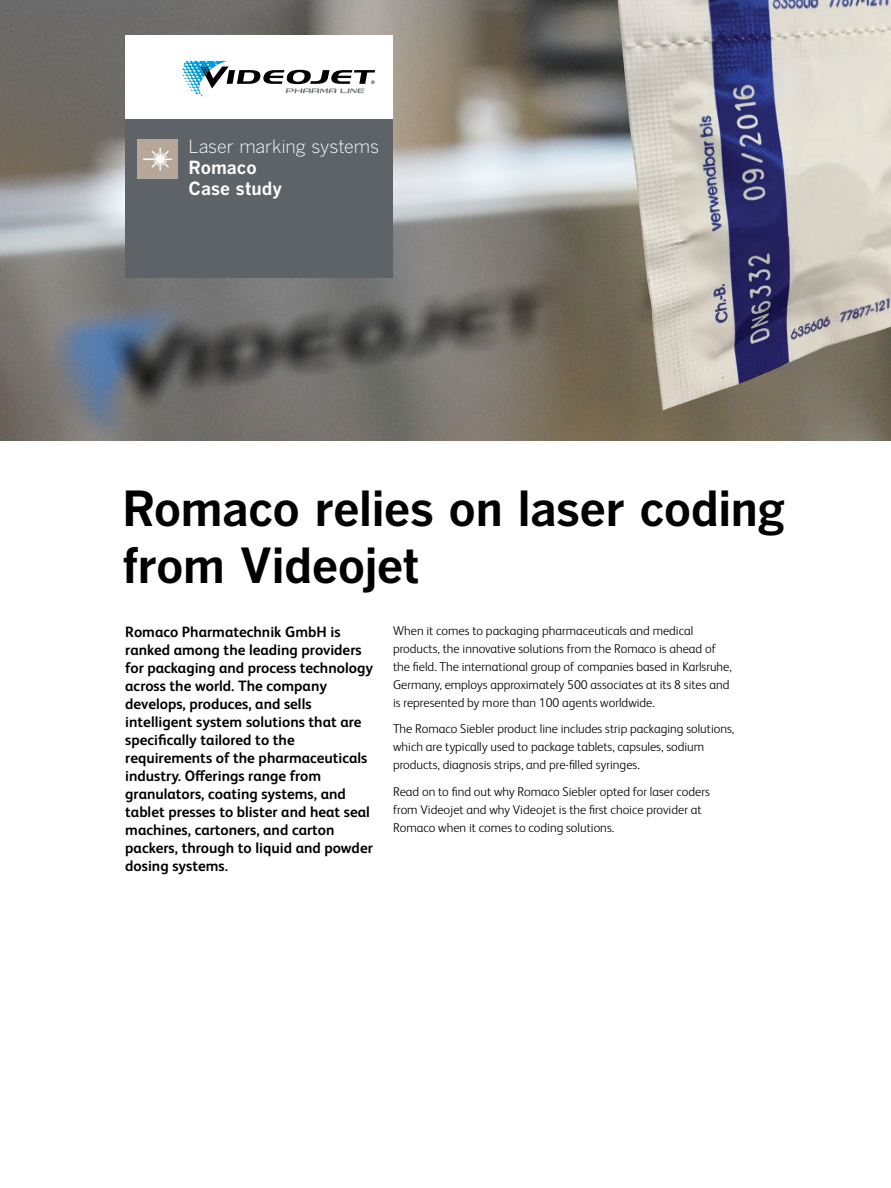
<style>
.page{position:relative;width:891px;height:1188px;background:#fff}
.page>*{position:absolute;margin:0;border:0;box-sizing:border-box;transform-origin:0 0}
.t1{font:700 48px/57px "Benton Gothic";letter-spacing:-.02em;color:#000}
.t2{font:300 18px "Benton Gothic";letter-spacing:-.005em;color:#fff}
.t3{font:700 18px/21px "Benton Gothic";color:#fff}
.t4{font:700 15px/18px "FS Albert Pro";color:#000}
.t5{font:300 12.75px/18px "FS Albert Pro";color:#000}
</style>
<div class="page">
<img style="left:0;top:0;width:891px;height:441px">
<div style="left:125px;top:36px;width:268px;height:83px;background:#fff"></div>
<div style="left:125px;top:119px;width:268px;height:159px;background:#5e6367"></div>
<img style="left:138px;top:140px;width:39px;height:39px">
<svg style="left:183px;top:61px;width:192px;height:35px"></svg>
<h2 class="t2" style="left:189px;top:136px;width:192px">Laser marking systems</h2>
<h2 class="t3" style="left:189px;top:158px;width:95px">Romaco<br>Case study</h2>
<h1 class="t1" style="left:122px;top:481px;width:664px">Romaco relies on laser coding from Videojet</h1>
<p class="t4" style="left:125px;top:622px;width:249px">Romaco Pharmatechnik GmbH is ranked among the leading providers for packaging and process technology across the world. The company develops, produces, and sells intelligent system solutions that are specifically tailored to the requirements of the pharmaceuticals industry. Offerings range from granulators, coating systems, and tablet presses to blister and heat seal machines, cartoners, and carton packers, through to liquid and powder dosing systems.</p>
<p class="t5" style="left:393px;top:621px;width:340px">When it comes to packaging pharmaceuticals and medical products, the innovative solutions from the Romaco is ahead of the field. The international group of companies based in Karlsruhe, Germany, employs approximately 500 associates at its 8 sites and is represented by more than 100 agents worldwide.</p>
<p class="t5" style="left:393px;top:719px;width:343px">The Romaco Siebler product line includes strip packaging solutions, which are typically used to package tablets, capsules, sodium products, diagnosis strips, and pre-filled syringes.</p>
<p class="t5" style="left:393px;top:782px;width:318px">Read on to find out why Romaco Siebler opted for laser coders from Videojet and why Videojet is the first choice provider at<br>Romaco when it comes to coding solutions.</p>
</div>
